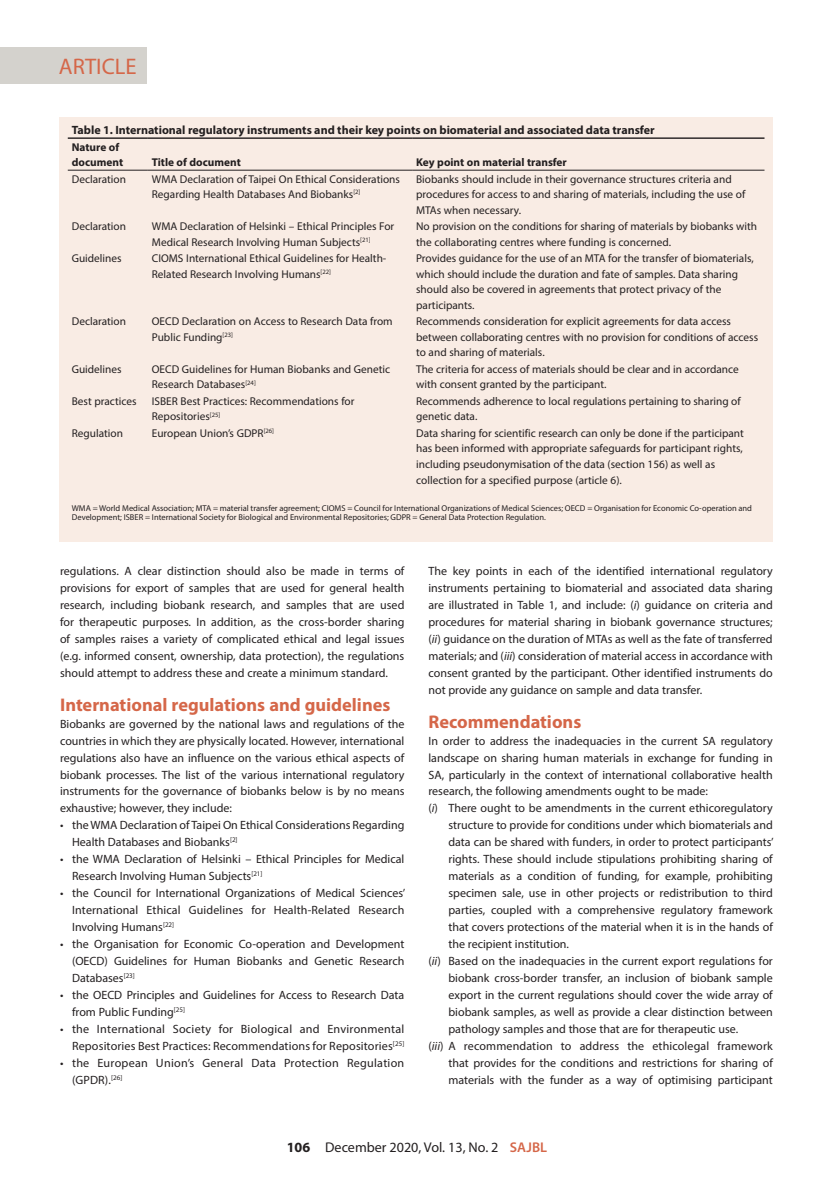
<style>
.page{position:relative;width:840px;height:1188px;background:#fff}
.page>*{position:absolute;margin:0;border:0;box-sizing:border-box;transform-origin:0 0}
.t1{font:22.65px "Myriad Pro";color:#d56749}
.B_HEAD{font:700 18.3px "Myriad Pro";color:#d56749}
.t2{font:14.1px "Myriad Pro";color:#231f20}
.BODY_TEXT_INDENT{font:12px/17px "Myriad Pro";color:#231f20;text-align:justify}
.BODY_TEXT_1ST_PARAGR{font:12px/17px "Myriad Pro";color:#231f20;text-align:justify}
.TABLE_HEAD{font:700 12px "Myriad Pro";color:#231f20}
.BODY_TEXT_INDENT-2{font:12px/17px "Myriad Pro";letter-spacing:.02em;color:#231f20}
.TABLE_COPY{font:11.25px/15.6px "Myriad Pro";color:#231f20}
.TABLE_FIELD_NAME{font:700 11.25px/15.6px "Myriad Pro";color:#231f20}
.TABLE_FOOTNOTE{font:8.55px/8.6px "Myriad Pro";color:#231f20}
.s1{font-style:italic}
.s2{font-weight:700}
.s3{font-weight:600;color:#d56749}
</style>
<div class="page">
<div style="left:0;top:47px;width:146px;height:36px;background:#d4d2cd"></div>
<div style="left:60px;top:117px;width:713px;height:424px;background:#f9ece4"></div>
<hr style="left:68px;top:137px;width:80px;height:2px;background:#231f20">
<hr style="left:148px;top:137px;width:264px;height:2px;background:#231f20">
<hr style="left:412px;top:137px;width:353px;height:2px;background:#231f20">
<hr style="left:68px;top:170px;width:80px;height:1px;background:#231f20">
<hr style="left:148px;top:170px;width:264px;height:1px;background:#231f20">
<hr style="left:412px;top:170px;width:353px;height:1px;background:#231f20">
<h1 class="t1" style="left:59px;top:52px;width:79px">ARTICLE</h1>
<p class="TABLE_HEAD" style="left:72px;top:122px;width:585px">Table 1. International regulatory instruments and their key points on biomaterial and associated data transfer</p>
<p class="TABLE_FIELD_NAME" style="left:72px;top:139px;width:53px">Nature of document</p>
<p class="TABLE_FIELD_NAME" style="left:152px;top:154px;width:91px">Title of document</p>
<p class="TABLE_FIELD_NAME" style="left:416px;top:154px;width:152px">Key point on material transfer</p>
<p class="TABLE_COPY" style="left:72px;top:171px;width:56px">Declaration</p>
<p class="TABLE_COPY" style="left:152px;top:171px;width:250px">WMA Declaration of Taipei On Ethical Considerations<br>Regarding Health Databases And Biobanks<sup>[2]</sup></p>
<p class="TABLE_COPY" style="left:416px;top:171px;width:331px">Biobanks should include in their governance structures criteria and procedures for access to and sharing of materials, including the use of<br>MTAs when necessary.</p>
<p class="TABLE_COPY" style="left:72px;top:218px;width:56px">Declaration</p>
<p class="TABLE_COPY" style="left:152px;top:218px;width:244px">WMA Declaration of Helsinki – Ethical Principles For<br>Medical Research Involving Human Subjects<sup>[21]</sup></p>
<p class="TABLE_COPY" style="left:416px;top:218px;width:343px">No provision on the conditions for sharing of materials by biobanks with the collaborating centres where funding is concerned.</p>
<p class="TABLE_COPY" style="left:72px;top:250px;width:51px">Guidelines</p>
<p class="TABLE_COPY" style="left:152px;top:250px;width:236px">CIOMS International Ethical Guidelines for Health-<br>Related Research Involving Humans<sup>[22]</sup></p>
<p class="TABLE_COPY" style="left:416px;top:250px;width:339px">Provides guidance for the use of an MTA for the transfer of biomaterials, which should include the duration and fate of samples. Data sharing should also be covered in agreements that protect privacy of the participants.</p>
<p class="TABLE_COPY" style="left:72px;top:314px;width:56px">Declaration</p>
<p class="TABLE_COPY" style="left:152px;top:314px;width:242px">OECD Declaration on Access to Research Data from<br>Public Funding<sup>[23]</sup></p>
<p class="TABLE_COPY" style="left:416px;top:314px;width:344px">Recommends consideration for explicit agreements for data access between collaborating centres with no provision for conditions of access to and sharing of materials.</p>
<p class="TABLE_COPY" style="left:72px;top:361px;width:51px">Guidelines</p>
<p class="TABLE_COPY" style="left:152px;top:361px;width:240px">OECD Guidelines for Human Biobanks and Genetic<br>Research Databases<sup>[24]</sup></p>
<p class="TABLE_COPY" style="left:416px;top:361px;width:324px">The criteria for access of materials should be clear and in accordance with consent granted by the participant.</p>
<p class="TABLE_COPY" style="left:72px;top:393px;width:66px">Best practices</p>
<p class="TABLE_COPY" style="left:152px;top:393px;width:204px">ISBER Best Practices: Recommendations for<br>Repositories<sup>[25]</sup></p>
<p class="TABLE_COPY" style="left:416px;top:393px;width:326px">Recommends adherence to local regulations pertaining to sharing of genetic data.</p>
<p class="TABLE_COPY" style="left:72px;top:425px;width:53px">Regulation</p>
<p class="TABLE_COPY" style="left:152px;top:425px;width:124px">European Union’s GDPR<sup>[26]</sup></p>
<p class="TABLE_COPY" style="left:416px;top:425px;width:329px">Data sharing for scientific research can only be done if the participant has been informed with appropriate safeguards for participant rights, including pseudonymisation of the data (section 156) as well as collection for a specified purpose (article 6).</p>
<p class="TABLE_FOOTNOTE" style="left:72px;top:504px;width:682px">WMA = World Medical Association; MTA = material transfer agreement; CIOMS = Council for International Organizations of Medical Sciences; OECD = Organisation for Economic Co-operation and<br>Development; ISBER = International Society for Biological and Environmental Repositories; GDPR = General Data Protection Regulation.</p>
<p class="BODY_TEXT_1ST_PARAGR" style="left:60px;top:562px;width:346px">regulations. A clear distinction should also be made in terms of provisions for export of samples that are used for general health research, including biobank research, and samples that are used for therapeutic purposes. In addition, as the cross-border sharing of samples raises a variety of complicated ethical and legal issues (e.g. informed consent, ownership, data protection), the regulations should attempt to address these and create a minimum standard.</p>
<p class="B_HEAD" style="left:60px;top:693px;width:332px">International regulations and guidelines</p>
<p class="BODY_TEXT_1ST_PARAGR" style="left:60px;top:715px;width:346px">Biobanks are governed by the national laws and regulations of the countries in which they are physically located. However, international regulations also have an influence on the various ethical aspects of biobank processes. The list of the various international regulatory instruments for the governance of biobanks below is by no means exhaustive; however, they include:</p>
<p class="BODY_TEXT_INDENT" style="left:72px;top:817px;width:334px;text-indent:-12px">• the WMA Declaration of Taipei On Ethical Considerations Regarding<br>Health Databases and Biobanks<sup>[2]</sup></p>
<p class="BODY_TEXT_INDENT" style="left:72px;top:851px;width:334px;text-indent:-12px">• the WMA Declaration of Helsinki – Ethical Principles for Medical<br>Research Involving Human Subjects<sup>[21]</sup></p>
<p class="BODY_TEXT_INDENT" style="left:72px;top:884px;width:335px;text-indent:-12px">• the Council for International Organizations of Medical Sciences’ International Ethical Guidelines for Health-Related Research Involving Humans<sup>[22]</sup></p>
<p class="BODY_TEXT_INDENT" style="left:72px;top:935px;width:334px;text-indent:-12px">• the Organisation for Economic Co-operation and Development (OECD) Guidelines for Human Biobanks and Genetic Research Databases<sup>[23]</sup></p>
<p class="BODY_TEXT_INDENT" style="left:72px;top:986px;width:334px;text-indent:-12px">• the OECD Principles and Guidelines for Access to Research Data from Public Funding<sup>[25]</sup></p>
<p class="BODY_TEXT_INDENT" style="left:60px;top:1020px;width:346px;text-align:right">• the International Society for Biological and Environmental<br>Repositories Best Practices: Recommendations for Repositories<sup>[25]</sup></p>
<p class="BODY_TEXT_INDENT-2" style="left:72px;top:1054px;width:334px;text-indent:-12px">• the European Union’s General Data Protection Regulation (GPDR).<sup>[26]</sup></p>
<p class="BODY_TEXT_1ST_PARAGR" style="left:428px;top:562px;width:346px">The key points in each of the identified international regulatory instruments pertaining to biomaterial and associated data sharing are illustrated in Table 1, and include: (<span class="s1">i</span>) guidance on criteria and procedures for material sharing in biobank governance structures; (<span class="s1">ii</span>) guidance on the duration of MTAs as well as the fate of transferred materials; and (<span class="s1">iii</span>) consideration of material access in accordance with consent granted by the participant. Other identified instruments do not provide any guidance on sample and data transfer.</p>
<p class="B_HEAD" style="left:428px;top:710px;width:154px">Recommendations</p>
<p class="BODY_TEXT_1ST_PARAGR" style="left:428px;top:732px;width:346px">In order to address the inadequacies in the current SA regulatory landscape on sharing human materials in exchange for funding in SA, particularly in the context of international collaborative health research, the following amendments ought to be made:</p>
<p class="BODY_TEXT_INDENT" style="left:448px;top:800px;width:327px;text-indent:-20px">(<span class="s1">i</span>) There ought to be amendments in the current ethicoregulatory structure to provide for conditions under which biomaterials and data can be shared with funders, in order to protect participants’ rights. These should include stipulations prohibiting sharing of materials as a condition of funding, for example, prohibiting specimen sale, use in other projects or redistribution to third parties, coupled with a comprehensive regulatory framework that covers protections of the material when it is in the hands of the recipient institution.</p>
<p class="BODY_TEXT_INDENT" style="left:448px;top:952px;width:326px;text-indent:-20px">(<span class="s1">ii</span>) Based on the inadequacies in the current export regulations for biobank cross-border transfer, an inclusion of biobank sample export in the current regulations should cover the wide array of biobank samples, as well as provide a clear distinction between pathology samples and those that are for therapeutic use.</p>
<p class="BODY_TEXT_INDENT" style="left:448px;top:1037px;width:326px;text-indent:-20px">(<span class="s1">iii</span>) A recommendation to address the ethicolegal framework that provides for the conditions and restrictions for sharing of materials with the funder as a way of optimising participant</p>
<p class="t2" style="left:287px;top:1139px;width:262px"><span class="s2">106</span> December 2020, Vol. 13, No. 2 <span class="s3">SAJBL</span></p>
</div>
